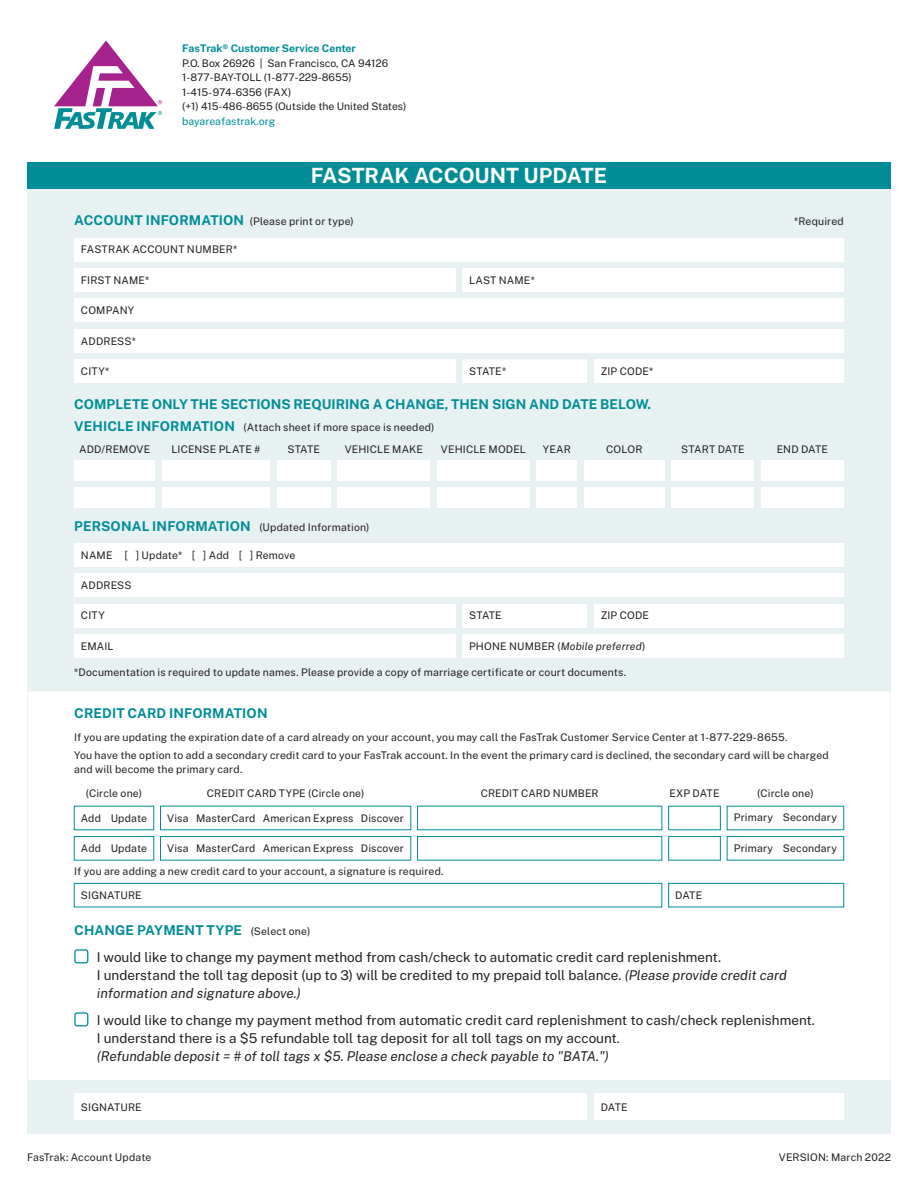
<style>
.page{position:relative;width:918px;height:1188px;background:#fff}
.page>*{position:absolute;margin:0;border:0;box-sizing:border-box;transform-origin:0 0}
.t1{font:700 21px "Public Sans";color:#fff}
.t2{font:13.5px/18px "Public Sans";color:#231f20}
.t3{font:700 13.5px "Public Sans";color:#008d97}
.t4{font:italic 13.5px "Public Sans";color:#231f20}
.t5{font:10.5px/18px "Public Sans";letter-spacing:.015em;color:#231f20}
.t6{font:10.5px/14.7px "Public Sans";letter-spacing:-.005em;color:#231f20}
.t7{font:700 10.5px "Public Sans";color:#008d97}
.t8{font:italic 10.5px "Public Sans";letter-spacing:.01em;color:#231f20}
.t9{font:10.5px "Public Sans";letter-spacing:-.005em;color:#008d97}
.s1{font-weight:700;font-size:13.5px;color:#008d97}
.s2{font-family:"Myriad Pro";font-size:12px}
.s3{font-style:normal}
.s4{font-weight:700;color:#008d97}
.s5{font-size:10.5px}
.s6{font-style:italic}
</style>
<div class="page">
<svg style="left:27px;top:691px;width:864px;height:389px"></svg>
<div style="left:27px;top:189px;width:864px;height:502px;background:#e8f1f2"></div>
<div style="left:462px;top:268px;width:382px;height:24px;background:#fff"></div>
<div style="left:74px;top:268px;width:382px;height:24px;background:#fff"></div>
<div style="left:74px;top:299px;width:770px;height:23px;background:#fff"></div>
<div style="left:74px;top:329px;width:770px;height:23px;background:#fff"></div>
<div style="left:462px;top:359px;width:125px;height:24px;background:#fff"></div>
<div style="left:74px;top:359px;width:382px;height:24px;background:#fff"></div>
<div style="left:594px;top:359px;width:250px;height:24px;background:#fff"></div>
<div style="left:74px;top:238px;width:770px;height:23px;background:#fff"></div>
<div style="left:74px;top:543px;width:770px;height:24px;background:#fff"></div>
<div style="left:74px;top:574px;width:770px;height:23px;background:#fff"></div>
<div style="left:462px;top:604px;width:125px;height:24px;background:#fff"></div>
<div style="left:74px;top:604px;width:382px;height:24px;background:#fff"></div>
<div style="left:594px;top:604px;width:250px;height:24px;background:#fff"></div>
<div style="left:74px;top:634px;width:382px;height:24px;background:#fff"></div>
<div style="left:462px;top:634px;width:382px;height:24px;background:#fff"></div>
<div style="left:27px;top:162px;width:864px;height:27px;background:#008d97"></div>
<div style="left:27px;top:1080px;width:864px;height:54px;background:#e8f1f2"></div>
<div style="left:74px;top:1094px;width:513px;height:26px;background:#fff"></div>
<div style="left:594px;top:1094px;width:250px;height:26px;background:#fff"></div>
<svg style="left:54px;top:40px;width:108px;height:89px"></svg>
<div style="left:162px;top:460px;width:108px;height:20px;background:#fff"></div>
<div style="left:277px;top:460px;width:54px;height:20px;background:#fff"></div>
<div style="left:338px;top:460px;width:92px;height:20px;background:#fff"></div>
<div style="left:437px;top:460px;width:93px;height:20px;background:#fff"></div>
<div style="left:537px;top:460px;width:40px;height:20px;background:#fff"></div>
<div style="left:584px;top:460px;width:81px;height:20px;background:#fff"></div>
<div style="left:74px;top:460px;width:81px;height:20px;background:#fff"></div>
<div style="left:761px;top:460px;width:83px;height:20px;background:#fff"></div>
<div style="left:672px;top:460px;width:82px;height:20px;background:#fff"></div>
<div style="left:761px;top:487px;width:83px;height:20px;background:#fff"></div>
<div style="left:672px;top:487px;width:82px;height:20px;background:#fff"></div>
<div style="left:162px;top:487px;width:108px;height:20px;background:#fff"></div>
<div style="left:277px;top:487px;width:54px;height:20px;background:#fff"></div>
<div style="left:338px;top:487px;width:92px;height:20px;background:#fff"></div>
<div style="left:437px;top:487px;width:93px;height:20px;background:#fff"></div>
<div style="left:537px;top:487px;width:40px;height:20px;background:#fff"></div>
<div style="left:584px;top:487px;width:81px;height:20px;background:#fff"></div>
<div style="left:74px;top:487px;width:81px;height:20px;background:#fff"></div>
<div style="left:160px;top:806px;width:251px;height:24px;background:#fff"></div>
<div style="left:417px;top:806px;width:245px;height:24px;background:#fff"></div>
<div style="left:74px;top:883px;width:588px;height:24px;background:#fff;border:1px solid #008d97"></div>
<div style="left:668px;top:806px;width:53px;height:24px;background:#fff;border:1px solid #008d97"></div>
<div style="left:74px;top:806px;width:80px;height:24px;background:#fff"></div>
<div style="left:727px;top:806px;width:117px;height:24px;background:#fff"></div>
<div style="left:669px;top:883px;width:175px;height:24px;background:#fff"></div>
<div style="left:668px;top:883px;width:176px;height:24px;border:1px solid #008d97"></div>
<div style="left:418px;top:837px;width:244px;height:23px;background:#fff"></div>
<div style="left:417px;top:836px;width:245px;height:25px;border:1px solid #008d97"></div>
<div style="left:669px;top:837px;width:51px;height:23px;background:#fff"></div>
<div style="left:668px;top:836px;width:53px;height:25px;border:1px solid #008d97"></div>
<div style="left:160px;top:837px;width:251px;height:23px;background:#fff"></div>
<div style="left:160px;top:836px;width:251px;height:25px;border:1px solid #008d97"></div>
<div style="left:74px;top:837px;width:80px;height:23px;background:#fff"></div>
<div style="left:74px;top:836px;width:80px;height:25px;border:1px solid #008d97"></div>
<div style="left:727px;top:836px;width:117px;height:25px;background:#fff;border:1px solid #008d97"></div>
<svg style="left:74px;top:949px;width:14px;height:14px"></svg>
<svg style="left:74px;top:1012px;width:14px;height:14px"></svg>
<p class="t7" style="left:182px;top:41px;width:175px">FasTrak® Customer Service Center</p>
<p class="t6" style="left:182px;top:55px;width:226px">P.O. Box 26926 | San Francisco, CA 94126<br>1-877-BAY-TOLL (1-877-229-8655)<br>1-415- 974-6356 (FAX)<br>(+1) 415-486-8655 (Outside the United States)</p>
<p class="t9" style="left:182px;top:114px;width:95px">bayareafastrak.org</p>
<h1 class="t1" style="left:311px;top:160px;width:298px">FASTRAK ACCOUNT UPDATE</h1>
<p class="t5" style="left:74px;top:211px;width:281px"><span class="s1">ACCOUNT INFORMATION</span> (Please print or type)</p>
<p class="t5" style="left:794px;top:211px;width:51px">*Required</p>
<p class="t5" style="left:81px;top:240px;width:158px">FASTRAK ACCOUNT NUMBER*</p>
<p class="t5" style="left:81px;top:270px;width:70px">FIRST NAME*</p>
<p class="t5" style="left:469px;top:270px;width:67px">LAST NAME*</p>
<p class="t5" style="left:81px;top:301px;width:55px">COMPANY</p>
<p class="t5" style="left:81px;top:331px;width:57px">ADDRESS*</p>
<p class="t5" style="left:81px;top:361px;width:30px">CITY*</p>
<p class="t5" style="left:469px;top:362px;width:39px">STATE*</p>
<p class="t5" style="left:601px;top:361px;width:54px">ZIP CODE*</p>
<p class="t3" style="left:74px;top:395px;width:578px">COMPLETE ONLY THE SECTIONS REQUIRING A CHANGE, THEN SIGN AND DATE BELOW.</p>
<p class="t5" style="left:74px;top:418px;width:362px"><span class="s1">VEHICLE INFORMATION</span> (Attach sheet if more space is needed)</p>
<p class="t5" style="left:79px;top:440px;width:72px">ADD/REMOVE</p>
<p class="t5" style="left:171px;top:440px;width:91px">LICENSE PLATE #</p>
<p class="t5" style="left:287px;top:440px;width:34px">STATE</p>
<p class="t5" style="left:345px;top:440px;width:80px">VEHICLE MAKE</p>
<p class="t5" style="left:441px;top:440px;width:87px">VEHICLE MODEL</p>
<p class="t5" style="left:543px;top:440px;width:30px">YEAR</p>
<p class="t5" style="left:606px;top:440px;width:38px">COLOR</p>
<p class="t5" style="left:681px;top:440px;width:65px">START DATE</p>
<p class="t5" style="left:74px;top:517px;width:297px"><span class="s1">PERSONAL INFORMATION</span> (Updated Information)</p>
<p class="t5" style="left:81px;top:545px;width:216px">NAME <span class="s2">[ ]</span> Update* <span class="s2">[ ]</span> Add <span class="s2">[ ]</span> Remove</p>
<p class="t5" style="left:81px;top:576px;width:52px">ADDRESS</p>
<p class="t5" style="left:81px;top:606px;width:25px">CITY</p>
<p class="t5" style="left:469px;top:606px;width:34px">STATE</p>
<p class="t5" style="left:601px;top:606px;width:50px">ZIP CODE</p>
<p class="t5" style="left:81px;top:636px;width:34px">EMAIL</p>
<p class="t8" style="left:469px;top:639px;width:178px"><span class="s3">PHONE NUMBER (</span>Mobile preferred<span class="s3">)</span></p>
<p class="t5" style="left:74px;top:663px;width:554px">*Documentation is required to update names. Please provide a copy of marriage certificate or court documents.</p>
<p class="t5" style="left:777px;top:440px;width:53px">END DATE</p>
<p class="t3" style="left:74px;top:703px;width:195px">CREDIT CARD INFORMATION</p>
<p class="t5" style="left:74px;top:728px;width:756px">If you are updating the expiration date of a card already on your account, you may call the FasTrak Customer Service Center at 1-877-229-8655.<br>You have the option to add a secondary credit card to your FasTrak account. In the event the primary card is declined, the secondary card will be charged</p>
<p class="t5" style="left:74px;top:759px;width:170px">and will become the primary card.</p>
<p class="t5" style="left:86px;top:784px;width:58px">(Circle one)</p>
<p class="t5" style="left:207px;top:784px;width:159px">CREDIT CARD TYPE (Circle one)</p>
<p class="t5" style="left:481px;top:784px;width:120px">CREDIT CARD NUMBER</p>
<p class="t5" style="left:669px;top:784px;width:52px">EXP DATE</p>
<p class="t5" style="left:757px;top:784px;width:58px">(Circle one)</p>
<p class="t5" style="left:734px;top:808px;width:105px">Primary Secondary</p>
<p class="t5" style="left:81px;top:808px;width:68px">Add Update</p>
<p class="t5" style="left:81px;top:838px;width:68px">Add Update</p>
<p class="t5" style="left:734px;top:838px;width:105px">Primary Secondary</p>
<p class="t5" style="left:675px;top:885px;width:28px">DATE</p>
<p class="t2" style="left:97px;top:915px;width:626px;line-height:27px;text-indent:-22px"><span class="s4">CHANGE PAYMENT TYPE</span> <span class="s5">(Select one)<br></span>I would like to change my payment method from cash/check to automatic credit card replenishment.</p>
<p class="t2" style="left:97px;top:965px;width:692px">I understand the toll tag deposit (up to 3) will be credited to my prepaid toll balance. <span class="s6">(Please provide credit card information and signature above.)</span></p>
<p class="t2" style="left:97px;top:1010px;width:720px">I would like to change my payment method from automatic credit card replenishment to cash/check replenishment.<br>I understand there is a $5 refundable toll tag deposit for all toll tags on my account.</p>
<p class="t4" style="left:97px;top:1047px;width:514px">(Refundable deposit = # of toll tags x $5. Please enclose a check payable to "BATA.")</p>
<p class="t5" style="left:167px;top:808px;width:238px">Visa MasterCard American Express Discover</p>
<p class="t5" style="left:167px;top:839px;width:238px">Visa MasterCard American Express Discover</p>
<p class="t5" style="left:74px;top:862px;width:371px">If you are adding a new credit card to your account, a signature is required.</p>
<p class="t5" style="left:81px;top:885px;width:62px">SIGNATURE</p>
<p class="t5" style="left:81px;top:1097px;width:62px">SIGNATURE</p>
<p class="t5" style="left:601px;top:1097px;width:28px">DATE</p>
<p class="t5" style="left:27px;top:1147px;width:126px">FasTrak: Account Update</p>
<p class="t5" style="left:779px;top:1147px;width:114px">VERSION: March 2022</p>
</div>
